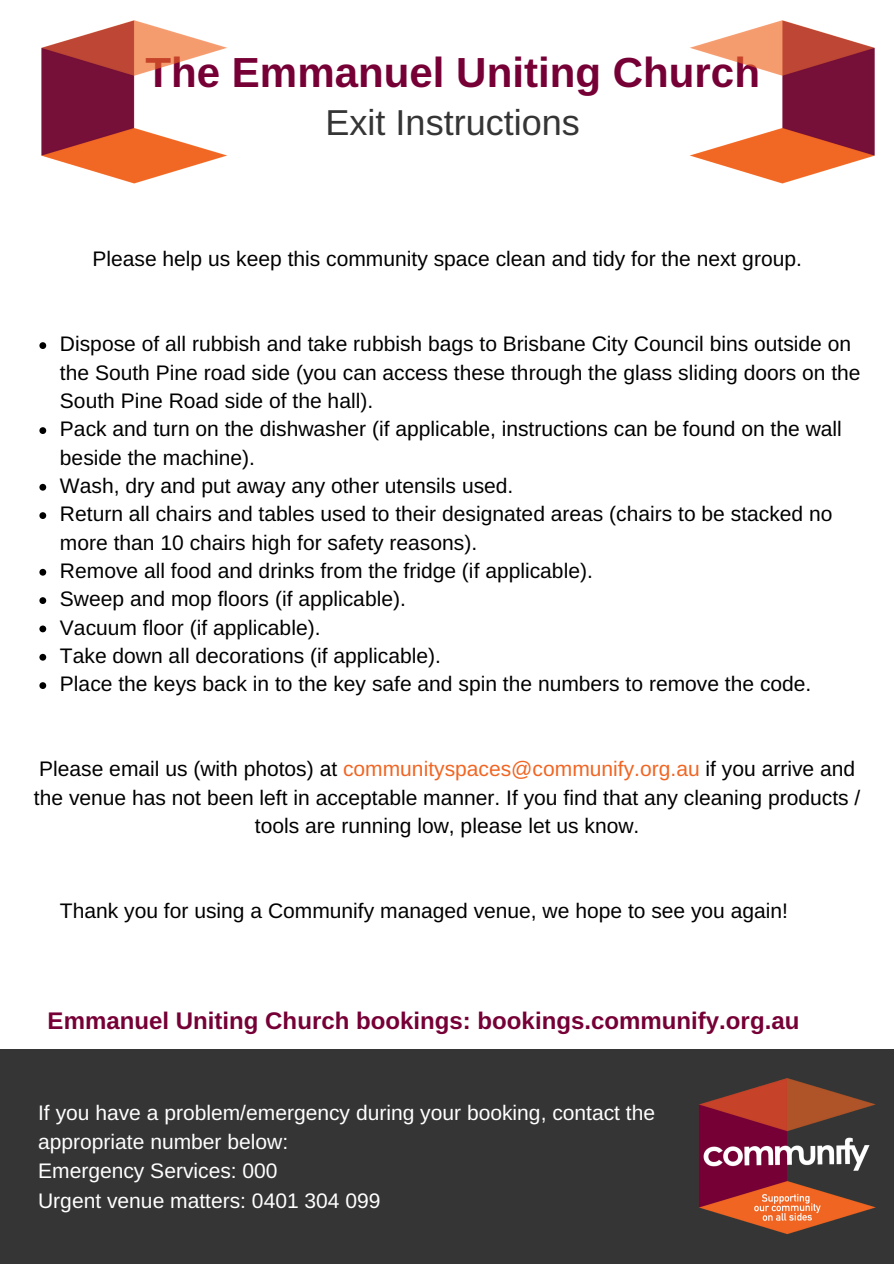
<style>
.page{position:relative;width:894px;height:1264px;background:#fff}
.page>*{position:absolute;margin:0;border:0;box-sizing:border-box;transform-origin:0 0}
.t1{font:700 42px "Arimo";color:#760036}
.t2{font:36px "Arimo";color:#353535}
.t3{font:700 24px "Arimo";color:#760036}
.t4{font:21px/28.3px "Arimo";color:#000}
.t5{font:21px/29.2px "Arimo";color:#fff}
.s1{color:#f16522}
</style>
<div class="page">
<div style="left:0;top:1049px;width:893px;height:214px;background:#353535"></div>
<img style="left:698px;top:1078px;width:178px;height:157px">
<svg style="left:39px;top:342px;width:7px;height:7px"></svg>
<svg style="left:39px;top:427px;width:7px;height:7px"></svg>
<svg style="left:39px;top:484px;width:7px;height:6px"></svg>
<svg style="left:39px;top:512px;width:7px;height:7px"></svg>
<svg style="left:39px;top:569px;width:7px;height:6px"></svg>
<svg style="left:39px;top:597px;width:7px;height:7px"></svg>
<svg style="left:39px;top:625px;width:7px;height:7px"></svg>
<svg style="left:39px;top:654px;width:7px;height:6px"></svg>
<svg style="left:39px;top:682px;width:7px;height:7px"></svg>
<img style="left:41px;top:20px;width:186px;height:164px">
<img style="left:690px;top:20px;width:185px;height:164px">
<h1 class="t1" style="left:145px;top:49px;width:616px">The Emmanuel Uniting Church</h1>
<h2 class="t2" style="left:325px;top:103px;width:256px">Exit Instructions</h2>
<p class="t4" style="left:92px;top:245px;width:710px">Please help us keep this community space clean and tidy for the next group.</p>
<p class="t4" style="left:60px;top:330px;width:802px">Dispose of all rubbish and take rubbish bags to Brisbane City Council bins outside on the South Pine road side (you can access these through the glass sliding doors on the South Pine Road side of the hall).<br>Pack and turn on the dishwasher (if applicable, instructions can be found on the wall beside the machine).<br>Wash, dry and put away any other utensils used.<br>Return all chairs and tables used to their designated areas (chairs to be stacked no more than 10 chairs high for safety reasons).<br>Remove all food and drinks from the fridge (if applicable).<br>Sweep and mop floors (if applicable).<br>Vacuum floor (if applicable).<br>Take down all decorations (if applicable).<br>Place the keys back in to the key safe and spin the numbers to remove the code.</p>
<p class="t4" style="left:34px;top:754px;width:827px;text-align:center">Please email us (with photos) at <span class="s1">communityspaces@communify.org.au</span> if you arrive and the venue has not been left in acceptable manner. If you find that any cleaning products / tools are running low, please let us know.</p>
<p class="t4" style="left:60px;top:896px;width:729px">Thank you for using a Communify managed venue, we hope to see you again!</p>
<p class="t3" style="left:48px;top:1007px;width:753px">Emmanuel Uniting Church bookings: bookings.communify.org.au</p>
<p class="t5" style="left:38px;top:1097px;width:618px">If you have a problem/emergency during your booking, contact the appropriate number below:<br>Emergency Services: 000<br>Urgent venue matters: 0401 304 099</p>
</div>
